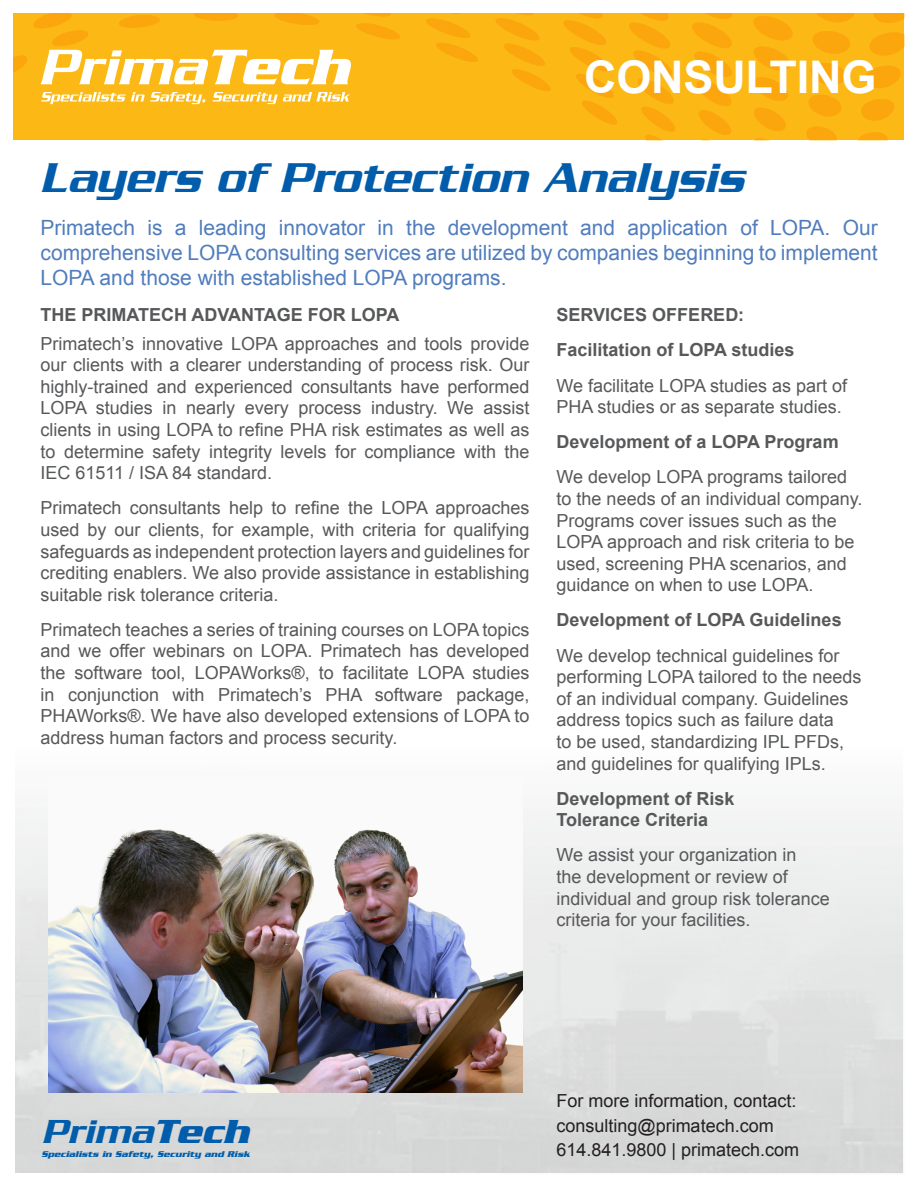
<style>
.page{position:relative;width:918px;height:1188px;background:#fff}
.page>*{position:absolute;margin:0;border:0;box-sizing:border-box;transform-origin:0 0}
.Paragraph_Style_1{font:italic 500 45px "Serpentine";color:#015dab}
.t1{font:700 45px "Arial";letter-spacing:-.005em;color:#fff}
.t2{font:italic 500 36px "Serpentine";color:#015dab}
.Paragraph_Style_1-2{font:21px/25.2px "Arial";color:#517dbd;text-align:justify}
.Paragraph_Style_1-3{font:18px/21.6px "Arial";color:#57585a}
.Paragraph_Style_1-4{font:700 18px/21.6px "Arial";color:#57585a}
.t3{font:18px/24.6px "Arial";color:#231f20}
.t4{font:italic 700 9px "Serpentine";color:#015dab}
.s1{font-weight:700}
</style>
<div class="page">
<div style="left:14px;top:14px;width:890px;height:126px;background:#fcb814"></div>
<svg style="left:689px;top:14px;width:43px;height:126px"></svg>
<svg style="left:806px;top:125px;width:32px;height:15px"></svg>
<svg style="left:414px;top:14px;width:65px;height:49px"></svg>
<svg style="left:486px;top:14px;width:132px;height:112px"></svg>
<svg style="left:808px;top:94px;width:34px;height:24px"></svg>
<svg style="left:810px;top:62px;width:36px;height:24px"></svg>
<svg style="left:865px;top:65px;width:37px;height:24px"></svg>
<svg style="left:873px;top:14px;width:31px;height:10px"></svg>
<svg style="left:869px;top:31px;width:35px;height:25px"></svg>
<svg style="left:812px;top:30px;width:39px;height:25px"></svg>
<svg style="left:860px;top:98px;width:35px;height:23px"></svg>
<svg style="left:856px;top:132px;width:33px;height:8px"></svg>
<svg style="left:814px;top:14px;width:41px;height:10px"></svg>
<svg style="left:624px;top:14px;width:53px;height:126px"></svg>
<svg style="left:753px;top:14px;width:40px;height:126px"></svg>
<svg style="left:41px;top:92px;width:309px;height:12px"></svg>
<svg style="left:14px;top:14px;width:388px;height:70px"></svg>
<img style="left:48px;top:776px;width:475px;height:317px">
<h1 class="t1" style="left:584px;top:47px;width:294px">CONSULTING</h1>
<p class="Paragraph_Style_1" style="left:40px;top:152px;width:704px">Layers of Protection Analysis</p>
<p class="Paragraph_Style_1-2" style="left:40px;top:215px;width:839px">Primatech is a leading innovator in the development and application of LOPA. Our comprehensive LOPA consulting services are utilized by companies beginning to implement LOPA and those with established LOPA programs.</p>
<p class="Paragraph_Style_1-4" style="left:557px;top:305px;width:189px">SERVICES OFFERED:</p>
<p class="Paragraph_Style_1-4" style="left:557px;top:340px;width:240px">Facilitation of LOPA studies</p>
<p class="Paragraph_Style_1-3" style="left:557px;top:375px;width:292px">We facilitate LOPA studies as part of<br>PHA studies or as separate studies.</p>
<p class="Paragraph_Style_1-4" style="left:557px;top:432px;width:284px">Development of a LOPA Program</p>
<p class="Paragraph_Style_1-3" style="left:557px;top:466px;width:307px">We develop LOPA programs tailored to the needs of an individual company.<br>Programs cover issues such as the LOPA approach and risk criteria to be used, screening PHA scenarios, and guidance on when to use LOPA.</p>
<p class="Paragraph_Style_1-4" style="left:557px;top:610px;width:287px">Development of LOPA Guidelines</p>
<p class="Paragraph_Style_1-3" style="left:557px;top:645px;width:306px">We develop technical guidelines for performing LOPA tailored to the needs of an individual company. Guidelines address topics such as failure data<br>to be used, standardizing IPL PFDs, and guidelines for qualifying IPLs.</p>
<p class="Paragraph_Style_1-4" style="left:557px;top:788px;width:180px">Development of Risk<br>Tolerance Criteria</p>
<p class="Paragraph_Style_1-3" style="left:557px;top:844px;width:275px">We assist your organization in<br>the development or review of individual and group risk tolerance criteria for your facilities.</p>
<p class="Paragraph_Style_1-4" style="left:40px;top:305px;width:360px">THE PRIMATECH ADVANTAGE FOR LOPA</p>
<p class="Paragraph_Style_1-3" style="left:40px;top:333px;width:491px;text-align:justify">Primatech’s innovative LOPA approaches and tools provide our clients with a clearer understanding of process risk. Our highly-trained and experienced consultants have performed LOPA studies in nearly every process industry. We assist clients in using LOPA to refine PHA risk estimates as well as to determine safety integrity levels for compliance with the IEC 61511 / ISA 84 standard.</p>
<p class="Paragraph_Style_1-3" style="left:40px;top:497px;width:491px;text-align:justify">Primatech consultants help to refine the LOPA approaches used by our clients, for example, with criteria for qualifying safeguards as independent protection layers and guidelines for crediting enablers. We also provide assistance in establishing suitable risk tolerance criteria.</p>
<p class="Paragraph_Style_1-3" style="left:40px;top:619px;width:491px;text-align:justify">Primatech teaches a series of training courses on LOPA topics and we offer webinars on LOPA. Primatech has developed the software tool, LOPAWorks®, to facilitate LOPA studies in conjunction with Primatech’s PHA software package, PHAWorks®. We have also developed extensions of LOPA to address human factors and process security.</p>
<h2 class="t2" style="left:42px;top:1112px;width:208px">Prima<span class="s1">Tech</span></h2>
<p class="t4" style="left:41px;top:1149px;width:210px">Specialists in Safety, Security and Risk</p>
<p class="t3" style="left:556px;top:1089px;width:244px">For more information, contact: consulting@primatech.com<br>614.841.9800 | primatech.com</p>
</div>
